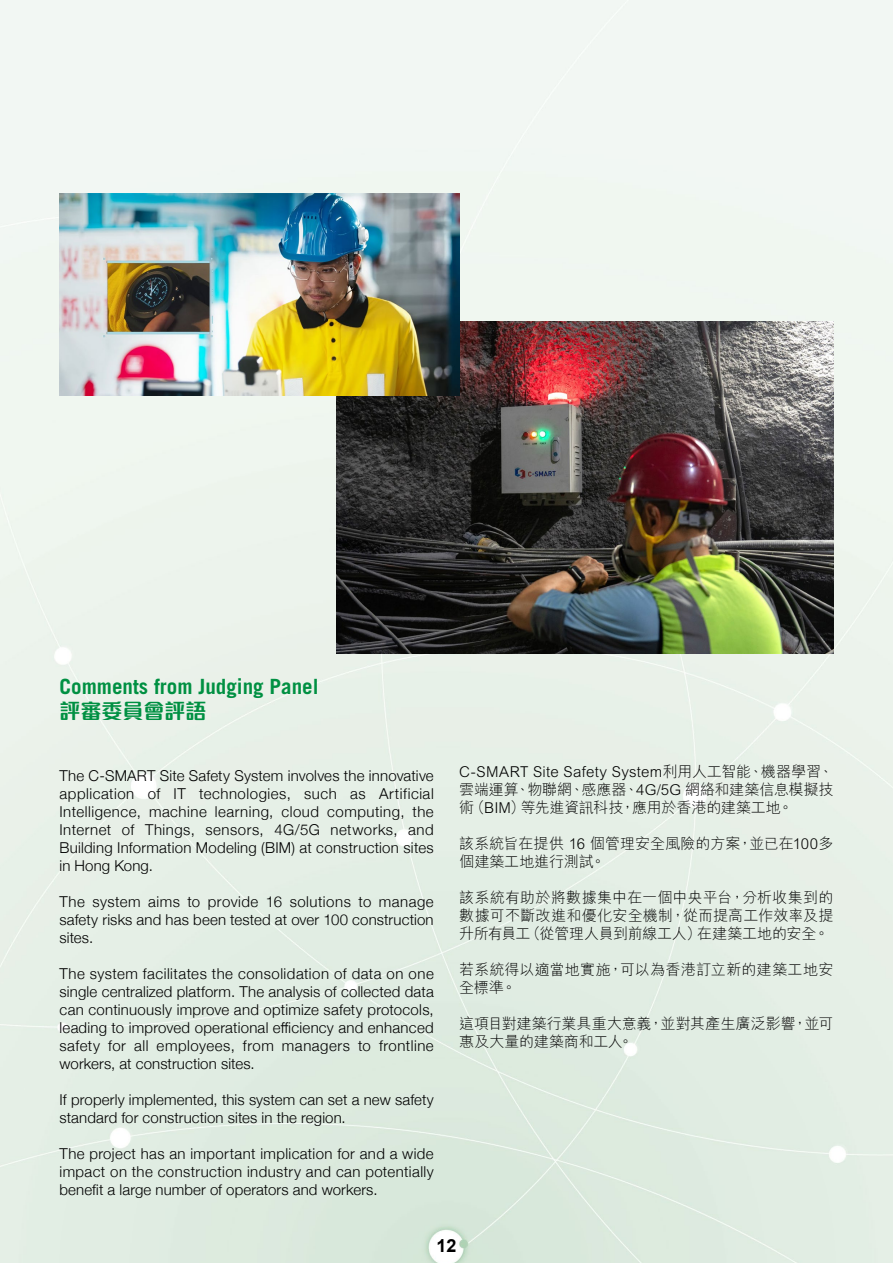
<style>
.page{position:relative;width:893px;height:1263px;background:#fff}
.page>*{position:absolute;margin:0;border:0;box-sizing:border-box;transform-origin:0 0}
.t1{font:700 21px "Trade Gothic";color:#009042}
.t2{font:700 21px "M Finance HK";color:#009042}
.t3{font:700 18px "Arial";color:#000}
.t4{font:300 15px/18px "Helvetica Neue";letter-spacing:.01em;color:#000;text-align:justify}
.t5{font:300 15px/18px "M Hei HK";letter-spacing:-.005em;color:#000;text-align:justify}
.t6{font:300 15px/18px "M Hei HK";letter-spacing:.015em;color:#000}
</style>
<div class="page">
<img style="left:0;top:0;width:893px;height:1263px">
<img style="left:336px;top:322px;width:497px;height:331px">
<img style="left:60px;top:193px;width:399px;height:202px">
<h1 class="t1" style="left:60px;top:674px;width:261px">Comments from Judging Panel</h1>
<h1 class="t2" style="left:60px;top:695px;width:149px">評審委員會評語</h1>
<p class="t4" style="left:60px;top:765px;width:376px">The C-SMART Site Safety System involves the innovative application of IT technologies, such as Artificial Intelligence, machine learning, cloud computing, the Internet of Things, sensors, 4G/5G networks, and Building Information Modeling (BIM) at construction sites in Hong Kong.</p>
<p class="t4" style="left:60px;top:891px;width:376px">The system aims to provide 16 solutions to manage safety risks and has been tested at over 100 construction sites.</p>
<p class="t4" style="left:60px;top:963px;width:376px">The system facilitates the consolidation of data on one single centralized platform. The analysis of collected data can continuously improve and optimize safety protocols, leading to improved operational efficiency and enhanced safety for all employees, from managers to frontline workers, at construction sites.</p>
<p class="t4" style="left:60px;top:1089px;width:376px">If properly implemented, this system can set a new safety standard for construction sites in the region.</p>
<p class="t4" style="left:60px;top:1143px;width:376px">The project has an important implication for and a wide impact on the construction industry and can potentially benefit a large number of operators and workers.</p>
<p class="t5" style="left:459px;top:762px;width:376px">C-SMART Site Safety System利用人工智能、機器學習、雲端運算、物聯網、感應器、4G/5G 網絡和建築信息模擬技術（BIM）等先進資訊科技，應用於香港的建築工地。</p>
<p class="t5" style="left:459px;top:834px;width:376px">該系統旨在提供 16 個管理安全風險的方案，並已在100多個建築工地進行測試。</p>
<p class="t5" style="left:459px;top:888px;width:376px">該系統有助於將數據集中在一個中央平台，分析收集到的數據可不斷改進和優化安全機制，從而提高工作效率及提升所有員工（從管理人員到前線工人）在建築工地的安全。</p>
<p class="t6" style="left:459px;top:960px;width:376px">若系統得以適當地實施，可以為香港訂立新的建築工地安全標準。</p>
<p class="t5" style="left:459px;top:1014px;width:376px">這項目對建築行業具重大意義，並對其產生廣泛影響，並可惠及大量的建築商和工人。</p>
<p class="t3" style="left:436px;top:1234px;width:22px">12</p>
</div>
